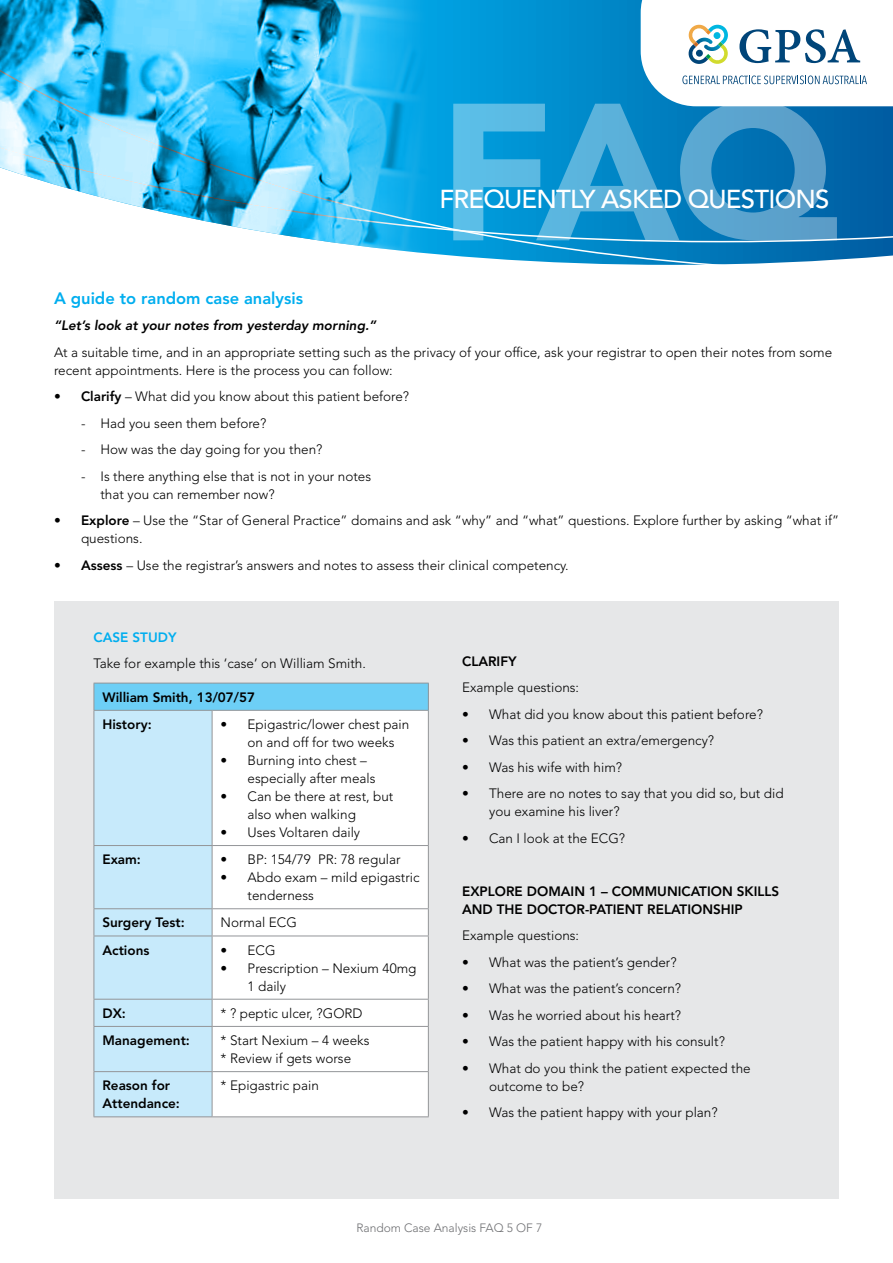
<style>
.page{position:relative;width:893px;height:1263px;background:#fff}
.page>*{position:absolute;margin:0;border:0;box-sizing:border-box;transform-origin:0 0}
.t1{font:900 192.9px "Avenir LT Std";color:#fff}
.t2{font:500 25.8px "Avenir LT Std";letter-spacing:-.03em;color:#fff}
.t3{font:800 16.5px "Avenir LT Std";color:#00aeef}
.t4{font:300 13.5px/18px "Avenir LT Std";color:#000}
.t5{font:800 13.5px/18px "Avenir LT Std";color:#000}
.t6{font:italic 800 13.5px "Avenir LT Std";color:#000}
.t7{font:800 13.5px "Avenir LT Std";color:#00aeef}
.t8{font:300 12px "Avenir LT Std";color:#6d6e71}
.s1{font-weight:800}
</style>
<div class="page">
<div style="left:54px;top:602px;width:785px;height:597px;background:#e6e7e8"></div>
<div style="left:94px;top:683px;width:334px;height:27px;background:#6dcff6"></div>
<div style="left:95px;top:711px;width:117px;height:405px;background:#c7eafb"></div>
<div style="left:213px;top:711px;width:215px;height:405px;background:#fff"></div>
<hr style="left:94px;top:683px;width:118px;height:1px;background:#939598">
<svg style="left:94px;top:683px;width:1px;height:27px"></svg>
<hr style="left:212px;top:683px;width:217px;height:1px;background:#939598">
<svg style="left:428px;top:683px;width:1px;height:27px"></svg>
<hr style="left:94px;top:710px;width:118px;height:1px;background:#939598">
<hr style="left:94px;top:711px;width:1px;height:134px;background:#939598">
<hr style="left:212px;top:710px;width:217px;height:1px;background:#939598">
<hr style="left:212px;top:711px;width:1px;height:134px;background:#939598">
<hr style="left:428px;top:711px;width:1px;height:134px;background:#939598">
<hr style="left:94px;top:845px;width:118px;height:1px;background:#939598">
<hr style="left:94px;top:846px;width:1px;height:62px;background:#939598">
<hr style="left:212px;top:845px;width:217px;height:1px;background:#939598">
<hr style="left:212px;top:846px;width:1px;height:62px;background:#939598">
<hr style="left:428px;top:846px;width:1px;height:62px;background:#939598">
<hr style="left:94px;top:908px;width:118px;height:1px;background:#939598">
<svg style="left:94px;top:909px;width:1px;height:26px"></svg>
<hr style="left:212px;top:908px;width:217px;height:1px;background:#939598">
<svg style="left:212px;top:909px;width:1px;height:26px"></svg>
<svg style="left:428px;top:909px;width:1px;height:26px"></svg>
<hr style="left:94px;top:935px;width:118px;height:1px;background:#939598">
<hr style="left:94px;top:936px;width:1px;height:63px;background:#939598">
<hr style="left:212px;top:935px;width:217px;height:1px;background:#939598">
<hr style="left:212px;top:936px;width:1px;height:63px;background:#939598">
<hr style="left:428px;top:936px;width:1px;height:63px;background:#939598">
<hr style="left:94px;top:999px;width:118px;height:1px;background:#939598">
<svg style="left:94px;top:999px;width:1px;height:27px"></svg>
<hr style="left:212px;top:999px;width:217px;height:1px;background:#939598">
<svg style="left:212px;top:999px;width:1px;height:27px"></svg>
<svg style="left:428px;top:999px;width:1px;height:27px"></svg>
<hr style="left:94px;top:1026px;width:118px;height:1px;background:#939598">
<hr style="left:94px;top:1027px;width:1px;height:44px;background:#939598">
<hr style="left:212px;top:1026px;width:217px;height:1px;background:#939598">
<hr style="left:212px;top:1027px;width:1px;height:44px;background:#939598">
<hr style="left:428px;top:1027px;width:1px;height:44px;background:#939598">
<hr style="left:94px;top:1071px;width:118px;height:1px;background:#939598">
<hr style="left:94px;top:1072px;width:1px;height:44px;background:#939598">
<hr style="left:212px;top:1071px;width:217px;height:1px;background:#939598">
<hr style="left:212px;top:1072px;width:1px;height:44px;background:#939598">
<hr style="left:428px;top:1072px;width:1px;height:44px;background:#939598">
<hr style="left:94px;top:1116px;width:118px;height:1px;background:#939598">
<hr style="left:212px;top:1116px;width:217px;height:1px;background:#939598">
<svg style="left:470px;top:0;width:423px;height:265px;background:#0683c2"></svg>
<img style="left:0;top:0;width:470px;height:257px">
<svg style="left:641px;top:0;width:252px;height:106px"></svg>
<h1 class="t1" style="left:438px;top:56px;width:401px">FAQ</h1>
<h2 class="t2" style="left:439px;top:184px;width:391px">FREQUENTLY ASKED QUESTIONS</h2>
<p class="t3" style="left:54px;top:288px;width:251px">A guide to random case analysis</p>
<p class="t6" style="left:54px;top:318px;width:324px">“Let’s look at your notes from yesterday morning.”</p>
<p class="t4" style="left:54px;top:343px;width:780px">At a suitable time, and in an appropriate setting such as the privacy of your office, ask your registrar to open their notes from some recent appointments. Here is the process you can follow:</p>
<p class="t4" style="left:54px;top:388px;width:357px"><span class="s1">• Clarify</span> – What did you know about this patient before?</p>
<p class="t4" style="left:81px;top:414px;width:187px">- Had you seen them before?</p>
<p class="t4" style="left:81px;top:441px;width:243px">- How was the day going for you then?</p>
<p class="t4" style="left:100px;top:467px;width:272px;text-indent:-19px">- Is there anything else that is not in your notes that you can remember now?</p>
<p class="t4" style="left:81px;top:512px;width:759px;text-indent:-27px"><span class="s1">• Explore</span> – Use the “Star of General Practice” domains and ask “why” and “what” questions. Explore further by asking “what if” questions.</p>
<p class="t4" style="left:54px;top:556px;width:516px"><span class="s1">• Assess</span> – Use the registrar’s answers and notes to assess their clinical competency.</p>
<p class="t7" style="left:94px;top:629px;width:84px">CASE STUDY</p>
<p class="t4" style="left:94px;top:654px;width:274px">Take for example this ‘case’ on William Smith.</p>
<p class="t5" style="left:102px;top:683px;width:154px;line-height:27.2px">William Smith, 13/07/57<br>History:</p>
<p class="t4" style="left:248px;top:715px;width:163px;text-indent:-27px">• Epigastric/lower chest pain on and off for two weeks</p>
<p class="t4" style="left:248px;top:751px;width:130px;text-indent:-27px">• Burning into chest – especially after meals</p>
<p class="t4" style="left:248px;top:787px;width:147px;text-indent:-27px">• Can be there at rest, but also when walking</p>
<p class="t4" style="left:221px;top:823px;width:141px">• Uses Voltaren daily</p>
<p class="t5" style="left:102px;top:850px;width:40px">Exam:</p>
<p class="t4" style="left:221px;top:851px;width:181px">• BP: 154/79 PR: 78 regular</p>
<p class="t4" style="left:248px;top:869px;width:174px;text-indent:-27px">• Abdo exam – mild epigastric tenderness</p>
<p class="t5" style="left:102px;top:914px;width:84px">Surgery Test:</p>
<p class="t4" style="left:221px;top:914px;width:78px">Normal ECG</p>
<p class="t5" style="left:102px;top:941px;width:48px">Actions</p>
<p class="t4" style="left:221px;top:941px;width:57px">• ECG</p>
<p class="t4" style="left:248px;top:959px;width:170px;text-indent:-27px">• Prescription – Nexium 40mg<br>1 daily</p>
<p class="t5" style="left:102px;top:1004px;width:25px">DX:</p>
<p class="t4" style="left:221px;top:1004px;width:144px">* ? peptic ulcer, ?GORD</p>
<p class="t5" style="left:102px;top:1031px;width:89px">Management:</p>
<p class="t4" style="left:221px;top:1031px;width:150px">* Start Nexium – 4 weeks * Review if gets worse</p>
<p class="t5" style="left:102px;top:1077px;width:79px">Reason for<br>Attendance:</p>
<p class="t4" style="left:221px;top:1077px;width:100px">* Epigastric pain</p>
<p class="t5" style="left:462px;top:652px;width:56px">CLARIFY</p>
<p class="t4" style="left:462px;top:679px;width:119px">Example questions:</p>
<p class="t4" style="left:462px;top:705px;width:302px">• What did you know about this patient before?</p>
<p class="t4" style="left:462px;top:732px;width:254px">• Was this patient an extra/emergency?</p>
<p class="t4" style="left:462px;top:758px;width:162px">• Was his wife with him?</p>
<p class="t4" style="left:489px;top:785px;width:296px;text-indent:-27px">• There are no notes to say that you did so, but did you examine his liver?</p>
<p class="t4" style="left:462px;top:829px;width:165px">• Can I look at the ECG?</p>
<p class="t5" style="left:462px;top:882px;width:319px">EXPLORE DOMAIN 1 – COMMUNICATION SKILLS<br>AND THE DOCTOR-PATIENT RELATIONSHIP</p>
<p class="t4" style="left:462px;top:927px;width:119px">Example questions:</p>
<p class="t4" style="left:462px;top:953px;width:216px">• What was the patient’s gender?</p>
<p class="t4" style="left:462px;top:980px;width:221px">• What was the patient’s concern?</p>
<p class="t4" style="left:462px;top:1006px;width:221px">• Was he worried about his heart?</p>
<p class="t4" style="left:462px;top:1033px;width:264px">• Was the patient happy with his consult?</p>
<p class="t4" style="left:489px;top:1059px;width:263px;text-indent:-27px">• What do you think the patient expected the outcome to be?</p>
<p class="t4" style="left:462px;top:1104px;width:257px">• Was the patient happy with your plan?</p>
<p class="t8" style="left:356px;top:1220px;width:187px">Random Case Analysis FAQ 5 OF 7</p>
</div>
